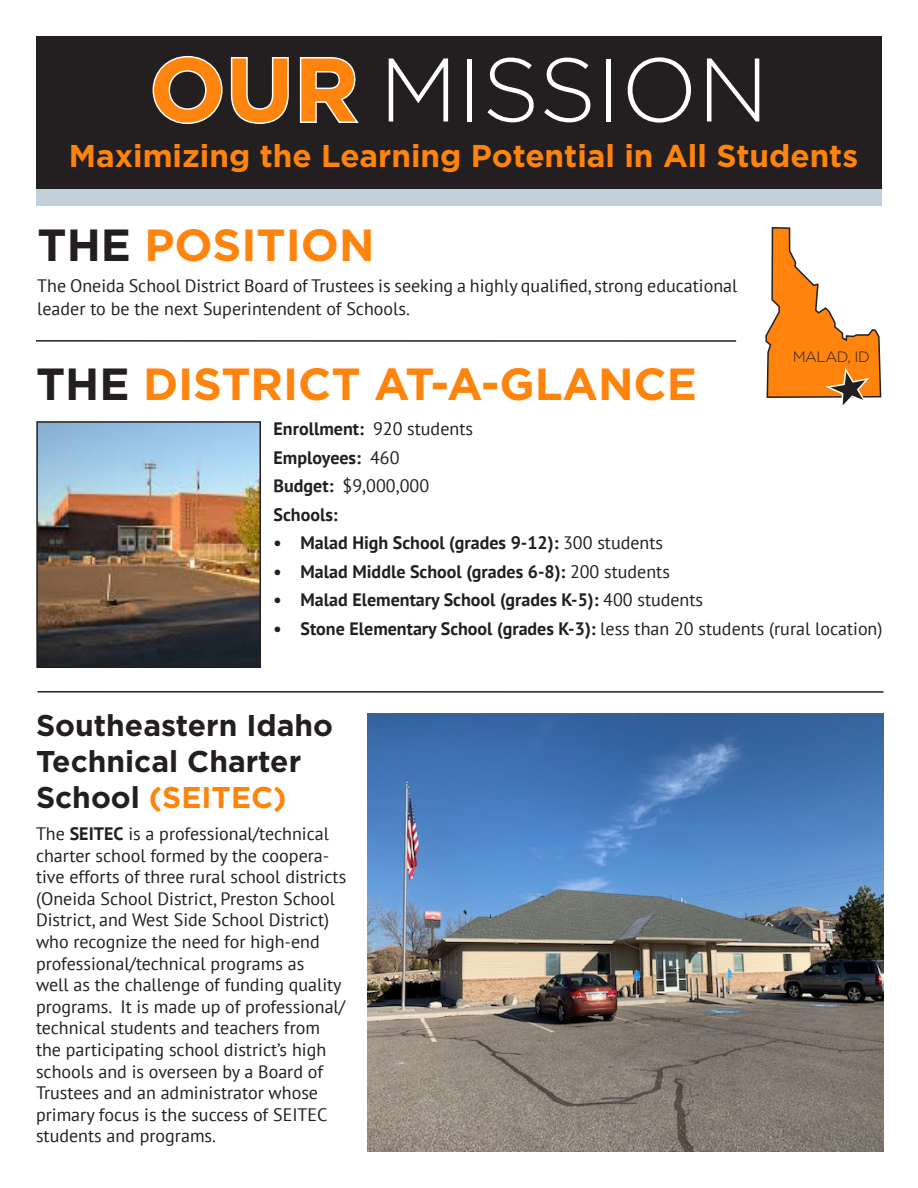
<style>
.page{position:relative;width:918px;height:1188px;background:#fff}
.page>*{position:absolute;margin:0;border:0;box-sizing:border-box;transform-origin:0 0}
.t1{font:300 90px "Gotham";color:#fff}
.t2{font:700 45px "Gotham";color:#ff840d}
.t3{font:700 31.5px "Gotham";color:#ff840d}
.t4{font:700 30px/36px "Gotham";color:#231f20}
.t5{font:18px/21.6px "PT Sans";color:#231f20}
.t6{font:700 18px "PT Sans";color:#231f20}
.t7{font:300 15px "Gotham";letter-spacing:-.03em;color:#231f20}
.s1{font-weight:700}
.s2{color:#231f20}
.s3{font-weight:400}
.s4{color:#ff840d}
</style>
<div class="page">
<div style="left:36px;top:180px;width:846px;height:26px;background:#c3d0d9"></div>
<img style="left:39px;top:424px;width:219px;height:241px">
<img style="left:367px;top:713px;width:517px;height:439px">
<div style="left:36px;top:36px;width:846px;height:153px;background:#231f20"></div>
<svg style="left:765px;top:227px;width:117px;height:178px"></svg>
<hr style="left:38px;top:691px;width:846px;height:2px;background:#231f20">
<hr style="left:36px;top:340px;width:700px;height:2px;background:#231f20">
<div style="left:36px;top:421px;width:225px;height:247px;border:2px solid #231f20"></div>
<p class="t1" style="left:149px;top:41px;width:621px"><span class="s1">OUR</span> MISSION</p>
<p class="t3" style="left:69px;top:138px;width:791px">Maximizing the Learning Potential in All Students</p>
<p class="t2" style="left:38px;top:219px;width:339px"><span class="s2">THE</span> POSITION</p>
<p class="t5" style="left:37px;top:275px;width:702px;line-height:22.5px">The Oneida School District Board of Trustees is seeking a highly qualified, strong educational leader to be the next Superintendent of Schools.</p>
<p class="t2" style="left:36px;top:358px;width:663px"><span class="s2">THE</span> DISTRICT AT-A-GLANCE</p>
<p class="t7" style="left:793px;top:348px;width:79px">MALAD, ID</p>
<p class="t6" style="left:274px;top:417px;width:201px">Enrollment: <span class="s3">920 students</span></p>
<p class="t6" style="left:274px;top:445px;width:127px">Employees: <span class="s3">460</span></p>
<p class="t5" style="left:274px;top:475px;width:157px"><span class="s1">Budget:</span> $9,000,000</p>
<p class="t6" style="left:274px;top:502px;width:66px">Schools:</p>
<p class="t6" style="left:274px;top:531px;width:391px">• Malad High School (grades 9-12): <span class="s3">300 students</span></p>
<p class="t6" style="left:274px;top:559px;width:398px">• Malad Middle School (grades 6-8): <span class="s3">200 students</span></p>
<p class="t6" style="left:274px;top:588px;width:431px">• Malad Elementary School (grades K-5): <span class="s3">400 students</span></p>
<p class="t6" style="left:274px;top:616px;width:610px">• Stone Elementary School (grades K-3): <span class="s3">less than 20 students (rural location)</span></p>
<p class="t4" style="left:36px;top:707px;width:299px">Southeastern Idaho<br>Technical Charter<br>School <span class="s4">(SEITEC)</span></p>
<p class="t5" style="left:36px;top:822px;width:312px">The <span class="s1">SEITEC</span> is a professional/technical charter school formed by the coopera&shy;tive efforts of three rural school districts (Oneida School District, Preston School District, and West Side School District) who recognize the need for high-end professional/technical programs as<br>well as the challenge of funding quality programs. It is made up of professional/ technical students and teachers from the participating school district’s high schools and is overseen by a Board of Trustees and an administrator whose primary focus is the success of SEITEC students and programs.</p>
</div>
